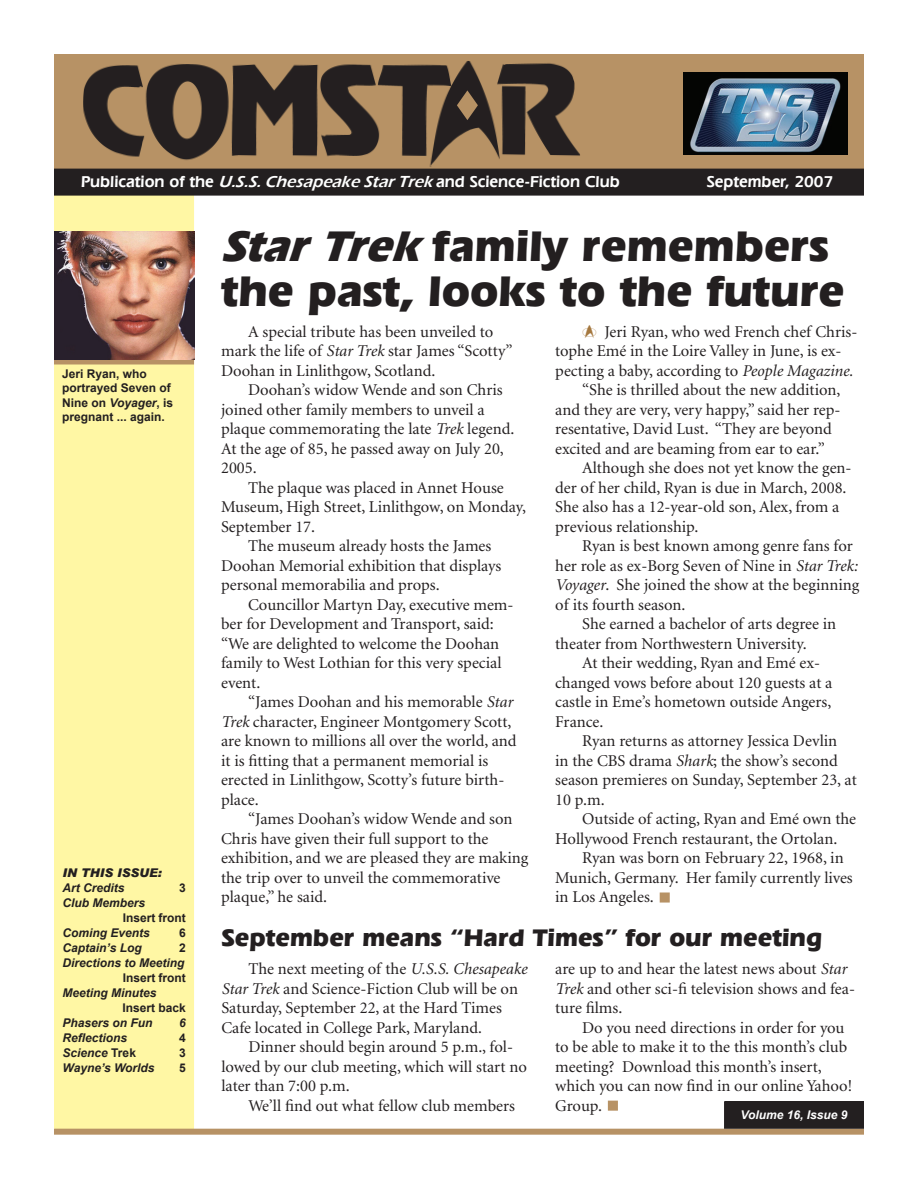
<style>
.page{position:relative;width:918px;height:1188px;background:#fff}
.page>*{position:absolute;margin:0;border:0;box-sizing:border-box;transform-origin:0 0}
.Headline{font:700 45px/45px "Eras IT Cby BT";color:#231f20}
.Subhead{font:700 25.2px "Eras IT Cby BT";color:#231f20}
.Body_text{font:16.5px/19.5px "Minion";color:#231f20}
.Volume_info{font:600 16.5px "Eras IT Cby BT";color:#fff}
.Company_Address{font:italic 700 12px/15px "Arial";color:#231f20;text-align:right}
.Default{font:700 12px/14.4px "Arial";color:#231f20}
.Company_Address-2{font:700 12px "Arial";color:#231f20}
.Default-2{font:italic 700 12px "Arial";color:#fff}
.Company_Address-3{font:italic 900 12px "Arial";color:#231f20}
.s1{font-family:"Eras ITC";font-style:italic}
.s2{font-style:italic}
.s3{font-style:normal}
.s4{font-family:"Star Trek Next Pi BT";color:#a5783f}
</style>
<div class="page">
<div style="left:55px;top:190px;width:138px;height:938px;background:#fff7a4"></div>
<div style="left:54px;top:189px;width:140px;height:940px;border:2px solid #fff7a4"></div>
<div style="left:55px;top:55px;width:808px;height:129px;background:#b79265"></div>
<img style="left:82px;top:54px;width:500px;height:115px">
<div style="left:54px;top:1129px;width:810px;height:6px;background:#b79265"></div>
<div style="left:725px;top:1102px;width:138px;height:26px;background:#231f20"></div>
<div style="left:724px;top:1101px;width:140px;height:28px;border:2px solid #231f20"></div>
<svg style="left:54px;top:359px;width:140px;height:5px"></svg>
<div style="left:55px;top:169px;width:808px;height:26px;background:#231f20"></div>
<div style="left:54px;top:169px;width:810px;height:27px;border:2px solid #231f20"></div>
<div style="left:660px;top:893px;width:9px;height:9px;background:#b79265"></div>
<div style="left:660px;top:892px;width:10px;height:11px;border:2px solid #b79265"></div>
<div style="left:609px;top:1101px;width:8px;height:9px;background:#b79265"></div>
<div style="left:608px;top:1101px;width:10px;height:10px;border:2px solid #b79265"></div>
<img style="left:684px;top:73px;width:164px;height:81px">
<img style="left:54px;top:231px;width:140px;height:128px">
<svg style="left:455px;top:88px;width:25px;height:34px"></svg>
<p class="Volume_info" style="left:81px;top:171px;width:540px">Publication of the <span class="s1">U.S.S.ChesapeakeStarTrek</span>and Science-Fiction Club</p>
<p class="Volume_info" style="left:707px;top:171px;width:128px">September, 2007</p>
<p class="Default" style="left:62px;top:367px;width:112px">Jeri Ryan, who portrayed Seven of<br>Nine on <span class="s2">Voyager</span>, is pregnant ... again.</p>
<p class="Company_Address-3" style="left:63px;top:866px;width:101px">IN THIS ISSUE:</p>
<p class="Company_Address" style="left:63px;top:881px;width:64px">Art Credits</p>
<p class="Company_Address-2" style="left:179px;top:880px;width:8px">3</p>
<p class="Company_Address" style="left:63px;top:896px;width:84px">Club Members</p>
<p class="Company_Address-2" style="left:123px;top:910px;width:65px">Insert front</p>
<p class="Company_Address" style="left:63px;top:926px;width:89px">Coming Events</p>
<p class="Company_Address-2" style="left:179px;top:925px;width:8px">6</p>
<p class="Company_Address" style="left:63px;top:941px;width:81px">Captain’s Log</p>
<p class="Company_Address-2" style="left:179px;top:940px;width:8px">2</p>
<p class="Company_Address" style="left:63px;top:956px;width:125px">Directions to Meeting<br><span class="s3">Insert front</span></p>
<p class="Company_Address" style="left:122px;top:986px;width:65px;text-align:left;text-indent:-60px">Meeting Minutes<br><span class="s3">Insert back</span></p>
<p class="Company_Address" style="left:63px;top:1016px;width:92px">Phasers on Fun</p>
<p class="Company_Address" style="left:179px;top:1016px;width:8px">6</p>
<p class="Company_Address" style="left:63px;top:1031px;width:66px">Reflections</p>
<p class="Company_Address-2" style="left:179px;top:1030px;width:8px">4</p>
<p class="Company_Address" style="left:63px;top:1046px;width:75px">Science <span class="s3">Trek</span></p>
<p class="Company_Address-2" style="left:179px;top:1045px;width:8px">3</p>
<p class="Company_Address" style="left:63px;top:1061px;width:94px">Wayne’s Worlds</p>
<p class="Company_Address-2" style="left:179px;top:1060px;width:8px">5</p>
<p class="Headline" style="left:221px;top:223px;width:625px"><span class="s2">StarTrek</span>family remembers the past, looks to the future</p>
<p class="Body_text" style="left:221px;top:322px;width:293px;text-indent:27px">A special tribute has been unveiled to mark the life of <span class="s2">Star Trek</span> star James “Scotty”<br>Doohan in Linlithgow, Scotland.</p>
<p class="Body_text" style="left:221px;top:381px;width:295px;text-indent:27px">Doohan’s widow Wende and son Chris joined other family members to unveil a plaque commemorating the late <span class="s2">Trek</span> legend.<br>At the age of 85, he passed away on July 20,<br>2005.</p>
<p class="Body_text" style="left:221px;top:478px;width:306px;text-indent:27px">The plaque was placed in Annet House<br>Museum, High Street, Linlithgow, on Monday,<br>September 17.</p>
<p class="Body_text" style="left:221px;top:537px;width:282px;text-indent:27px">The museum already hosts the James<br>Doohan Memorial exhibition that displays personal memorabilia and props.</p>
<p class="Body_text" style="left:221px;top:595px;width:294px;text-indent:27px">Councillor Martyn Day, executive mem&shy;ber for Development and Transport, said:</p>
<p class="Body_text" style="left:221px;top:634px;width:282px">“We are delighted to welcome the Doohan family to West Lothian for this very special event.</p>
<p class="Body_text" style="left:221px;top:693px;width:297px;text-indent:27px">“James Doohan and his memorable <span class="s2">Star Trek</span> character, Engineer Montgomery Scott, are known to millions all over the world, and it is fitting that a permanent memorial is erected in Linlithgow, Scotty’s future birth&shy;place.</p>
<p class="Body_text" style="left:221px;top:810px;width:309px;text-indent:27px">“James Doohan’s widow Wende and son Chris have given their full support to the exhibition, and we are pleased they are making the trip over to unveil the commemorative plaque,” he said.</p>
<p class="Body_text" style="left:555px;top:322px;width:304px;text-indent:27px"><span class="s4">b</span> Jeri Ryan, who wed French chef Chris&shy;tophe Emé in the Loire Valley in June, is ex&shy;pecting a baby, according to <span class="s2">People Magazine.</span></p>
<p class="Body_text" style="left:555px;top:381px;width:287px;text-indent:27px">“She is thrilled about the new addition, and they are very, very happy,” said her rep&shy;resentative, David Lust. “They are beyond excited and are beaming from ear to ear.”</p>
<p class="Body_text" style="left:555px;top:459px;width:298px;text-indent:27px">Although she does not yet know the gen&shy;der of her child, Ryan is due in March, 2008.<br>She also has a 12-year-old son, Alex, from a previous relationship.</p>
<p class="Body_text" style="left:555px;top:537px;width:306px;text-indent:27px">Ryan is best known among genre fans for her role as ex-Borg Seven of Nine in <span class="s2">Star Trek:<br>Voyager</span>. She joined the show at the beginning of its fourth season.</p>
<p class="Body_text" style="left:555px;top:615px;width:283px;text-indent:27px">She earned a bachelor of arts degree in theater from Northwestern University.</p>
<p class="Body_text" style="left:555px;top:654px;width:279px;text-indent:27px">At their wedding, Ryan and Emé ex&shy;changed vows before about 120 guests at a castle in Eme’s hometown outside Angers,<br>France.</p>
<p class="Body_text" style="left:555px;top:732px;width:303px;text-indent:27px">Ryan returns as attorney Jessica Devlin<br>in the CBS drama <span class="s2">Shark</span>; the show’s second season premieres on Sunday, September 23, at 10 p.m.</p>
<p class="Body_text" style="left:555px;top:810px;width:302px;text-indent:27px">Outside of acting, Ryan and Emé own the<br>Hollywood French restaurant, the Ortolan.</p>
<p class="Body_text" style="left:555px;top:849px;width:299px;text-indent:27px">Ryan was born on February 22, 1968, in<br>Munich, Germany. Her family currently lives in Los Angeles.</p>
<p class="Subhead" style="left:221px;top:922px;width:602px">September means “Hard Times” for our meeting</p>
<p class="Body_text" style="left:221px;top:960px;width:307px;text-indent:27px">The next meeting of the <span class="s2">U.S.S. Chesapeake Star Trek</span> and Science-Fiction Club will be on Saturday, September 22, at the Hard Times Cafe located in College Park, Maryland.</p>
<p class="Body_text" style="left:221px;top:1038px;width:307px;text-indent:27px">Dinner should begin around 5 p.m., fol&shy;lowed by our club meeting, which will start no later than 7:00 p.m.</p>
<p class="Body_text" style="left:248px;top:1096px;width:268px">We’ll find out what fellow club members</p>
<p class="Body_text" style="left:555px;top:960px;width:301px">are up to and hear the latest news about <span class="s2">Star<br>Trek</span> and other sci-fi television shows and fea&shy;ture films.</p>
<p class="Body_text" style="left:555px;top:1018px;width:298px;text-indent:27px">Do you need directions in order for you to be able to make it to the this month’s club meeting? Download this month’s insert, which you can now find in our online Yahoo!<br>Group.</p>
<p class="Default-2" style="left:741px;top:1107px;width:108px">Volume 16, Issue 9</p>
</div>
